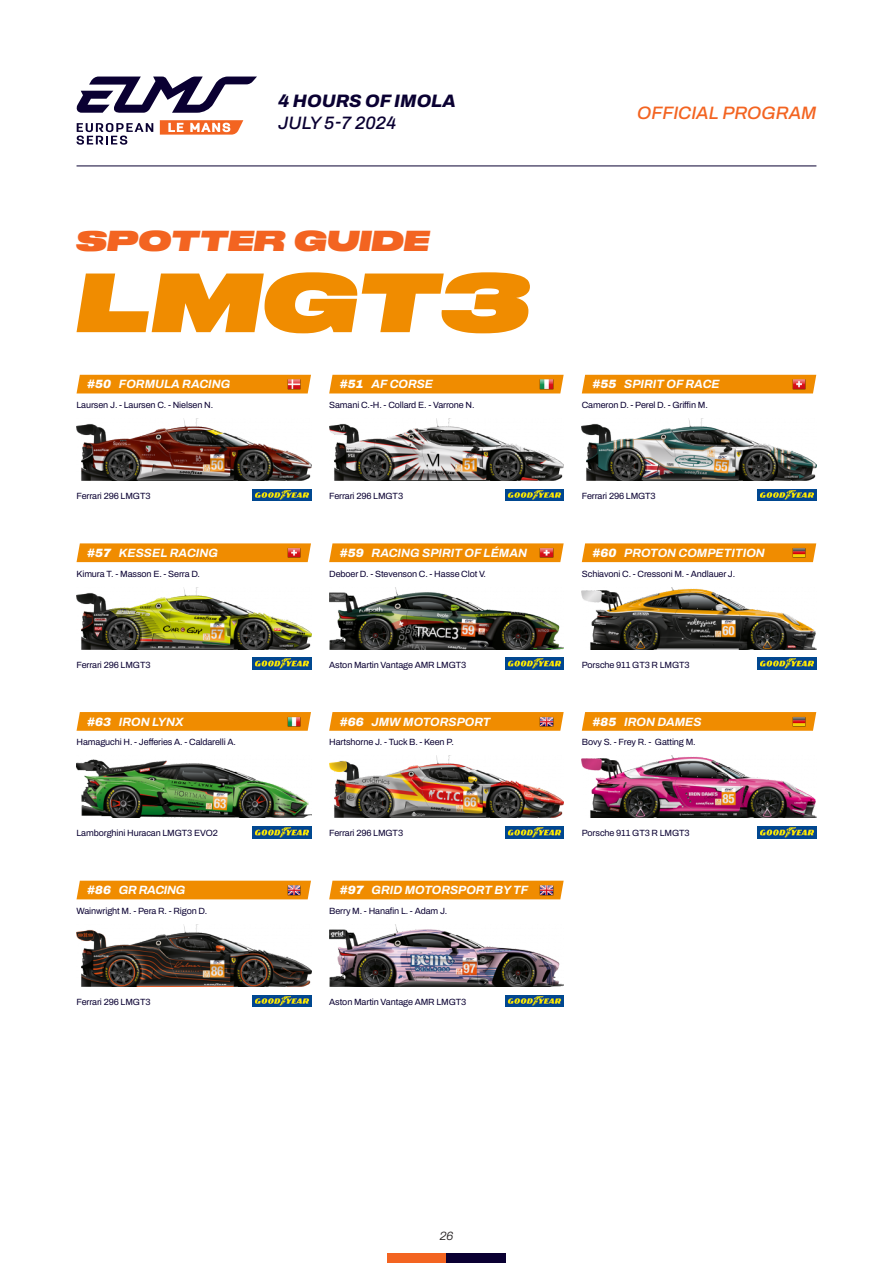
<style>
.page{position:relative;width:893px;height:1263px;background:#fff}
.page>*{position:absolute;margin:0;border:0;box-sizing:border-box;transform-origin:0 0}
.t1{font:italic 27px "Druk Wide Cy TT Super";letter-spacing:.025em;color:#f36421}
.t2{font:italic 500 18px "Archivo";color:#f36421}
.t3{font:italic 800 18px "Archivo";color:#0a0032}
.t4{font:italic 500 18px "Archivo";color:#0a0032}
.t5{font:italic 700 12px "Archivo";color:#fff}
.t6{font:italic 900 12px "Archivo";color:#fff}
.t7{font:italic 700 12px "Archivo";letter-spacing:-.025em;color:#fff}
.t8{font:italic 300 12px "Archivo";color:#231f20}
.t9{font:9px "Archivo";letter-spacing:-.01em;color:#0a0032}
</style>
<div class="page">
<svg style="left:76px;top:77px;width:181px;height:36px"></svg>
<svg style="left:77px;top:123px;width:76px;height:22px"></svg>
<svg style="left:160px;top:120px;width:83px;height:15px"></svg>
<div style="left:387px;top:1253px;width:59px;height:10px;background:#f36421"></div>
<div style="left:446px;top:1253px;width:60px;height:10px;background:#0a0032"></div>
<hr style="left:77px;top:166px;width:739px;height:1px;background:#0a0032">
<svg style="left:77px;top:272px;width:453px;height:61px"></svg>
<div style="left:582px;top:375px;width:234px;height:18px;background:#f08c00"></div>
<svg style="left:582px;top:543px;width:234px;height:19px;background:#f08f08"></svg>
<svg style="left:582px;top:712px;width:234px;height:19px;background:#f08f07"></svg>
<div style="left:77px;top:375px;width:234px;height:18px;background:#f08c00"></div>
<svg style="left:77px;top:543px;width:234px;height:19px;background:#f09008"></svg>
<svg style="left:77px;top:712px;width:234px;height:19px;background:#f08f07"></svg>
<div style="left:77px;top:881px;width:234px;height:18px;background:#f08c00"></div>
<img style="left:329px;top:419px;width:235px;height:61px">
<img style="left:329px;top:587px;width:235px;height:62px">
<img style="left:329px;top:756px;width:235px;height:62px">
<img style="left:582px;top:419px;width:234px;height:61px">
<img style="left:582px;top:587px;width:234px;height:62px">
<img style="left:582px;top:756px;width:234px;height:62px">
<img style="left:77px;top:419px;width:234px;height:61px">
<img style="left:77px;top:587px;width:234px;height:62px">
<img style="left:77px;top:759px;width:234px;height:59px">
<img style="left:77px;top:924px;width:234px;height:62px">
<img style="left:287px;top:884px;width:14px;height:12px">
<img style="left:287px;top:715px;width:14px;height:12px">
<img style="left:287px;top:547px;width:14px;height:12px">
<div style="left:329px;top:375px;width:235px;height:18px;background:#f08c00"></div>
<svg style="left:329px;top:543px;width:235px;height:19px;background:#ef8e0c"></svg>
<svg style="left:329px;top:712px;width:235px;height:19px;background:#ee8e0b"></svg>
<img style="left:792px;top:378px;width:14px;height:12px">
<img style="left:792px;top:547px;width:14px;height:12px">
<img style="left:792px;top:715px;width:14px;height:12px">
<img style="left:287px;top:378px;width:14px;height:12px">
<img style="left:505px;top:489px;width:59px;height:12px">
<img style="left:505px;top:658px;width:59px;height:11px">
<img style="left:505px;top:826px;width:59px;height:12px">
<img style="left:758px;top:489px;width:58px;height:12px">
<img style="left:758px;top:658px;width:58px;height:11px">
<img style="left:758px;top:826px;width:58px;height:12px">
<img style="left:253px;top:489px;width:58px;height:12px">
<img style="left:253px;top:658px;width:58px;height:11px">
<img style="left:253px;top:826px;width:58px;height:12px">
<img style="left:253px;top:995px;width:58px;height:12px">
<img style="left:329px;top:924px;width:235px;height:62px">
<div style="left:329px;top:881px;width:235px;height:18px;background:#f08c00"></div>
<img style="left:505px;top:995px;width:59px;height:12px">
<h2 class="t3" style="left:278px;top:87px;width:179px">4 HOURS OF IMOLA</h2>
<h2 class="t4" style="left:278px;top:110px;width:119px">JULY 5-7 2024</h2>
<h2 class="t2" style="left:637px;top:99px;width:181px">OFFICIAL PROGRAM</h2>
<p class="t1" style="left:77px;top:218px;width:354px">SPOTTER GUIDE</p>
<p class="t6" style="left:87px;top:375px;width:25px">#50</p>
<p class="t5" style="left:119px;top:375px;width:113px">FORMULA RACING</p>
<p class="t6" style="left:340px;top:375px;width:25px">#51</p>
<p class="t5" style="left:372px;top:375px;width:63px">AF CORSE</p>
<p class="t6" style="left:592px;top:375px;width:25px">#55</p>
<p class="t5" style="left:624px;top:375px;width:97px">SPIRIT OF RACE</p>
<p class="t9" style="left:77px;top:398px;width:138px">Laursen J. - Laursen C. - Nielsen N.</p>
<p class="t9" style="left:329px;top:398px;width:147px">Samani C.-H. - Collard E. - Varrone N.</p>
<p class="t9" style="left:582px;top:398px;width:128px">Cameron D. - Perel D. - Griffin M.</p>
<p class="t9" style="left:77px;top:489px;width:75px">Ferrari 296 LMGT3</p>
<p class="t9" style="left:329px;top:489px;width:75px">Ferrari 296 LMGT3</p>
<p class="t9" style="left:582px;top:489px;width:75px">Ferrari 296 LMGT3</p>
<p class="t6" style="left:87px;top:544px;width:25px">#57</p>
<p class="t5" style="left:119px;top:544px;width:101px">KESSEL RACING</p>
<p class="t6" style="left:340px;top:544px;width:25px">#59</p>
<p class="t5" style="left:372px;top:544px;width:157px">RACING SPIRIT OF LÉMAN</p>
<p class="t6" style="left:592px;top:544px;width:25px">#60</p>
<p class="t5" style="left:624px;top:544px;width:142px">PROTON COMPETITION</p>
<p class="t9" style="left:77px;top:567px;width:125px">Kimura T. - Masson E. - Serra D.</p>
<p class="t9" style="left:329px;top:567px;width:158px">Deboer D. - Stevenson C. - Hasse Clot V.</p>
<p class="t9" style="left:582px;top:567px;width:155px">Schiavoni C. - Cressoni M. - Andlauer J.</p>
<p class="t9" style="left:77px;top:658px;width:75px">Ferrari 296 LMGT3</p>
<p class="t9" style="left:329px;top:658px;width:139px">Aston Martin Vantage AMR LMGT3</p>
<p class="t9" style="left:582px;top:658px;width:109px">Porsche 911 GT3 R LMGT3</p>
<p class="t6" style="left:87px;top:712px;width:25px">#63</p>
<p class="t5" style="left:119px;top:712px;width:66px">IRON LYNX</p>
<p class="t6" style="left:340px;top:712px;width:25px">#66</p>
<p class="t5" style="left:372px;top:712px;width:121px">JMW MOTORSPORT</p>
<p class="t6" style="left:592px;top:712px;width:25px">#85</p>
<p class="t5" style="left:624px;top:712px;width:79px">IRON DAMES</p>
<p class="t9" style="left:77px;top:735px;width:161px">Hamaguchi H. - Jefferies A. - Caldarelli A.</p>
<p class="t9" style="left:329px;top:735px;width:126px">Hartshorne J. - Tuck B. - Keen P.</p>
<p class="t9" style="left:582px;top:735px;width:115px">Bovy S. - Frey R. - Gatting M.</p>
<p class="t9" style="left:77px;top:826px;width:143px">Lamborghini Huracan LMGT3 EVO2</p>
<p class="t9" style="left:329px;top:826px;width:75px">Ferrari 296 LMGT3</p>
<p class="t9" style="left:582px;top:826px;width:109px">Porsche 911 GT3 R LMGT3</p>
<p class="t6" style="left:87px;top:881px;width:25px">#86</p>
<p class="t7" style="left:119px;top:881px;width:68px">GR RACING</p>
<p class="t6" style="left:340px;top:881px;width:25px">#97</p>
<p class="t5" style="left:372px;top:881px;width:158px">GRID MOTORSPORT BY TF</p>
<p class="t9" style="left:77px;top:904px;width:132px">Wainwright M. - Pera R. - Rigon D.</p>
<p class="t9" style="left:329px;top:904px;width:120px">Berry M. - Hanafin L. - Adam J.</p>
<p class="t9" style="left:77px;top:995px;width:75px">Ferrari 296 LMGT3</p>
<p class="t9" style="left:329px;top:995px;width:139px">Aston Martin Vantage AMR LMGT3</p>
<h3 class="t8" style="left:440px;top:1227px;width:15px">26</h3>
</div>
